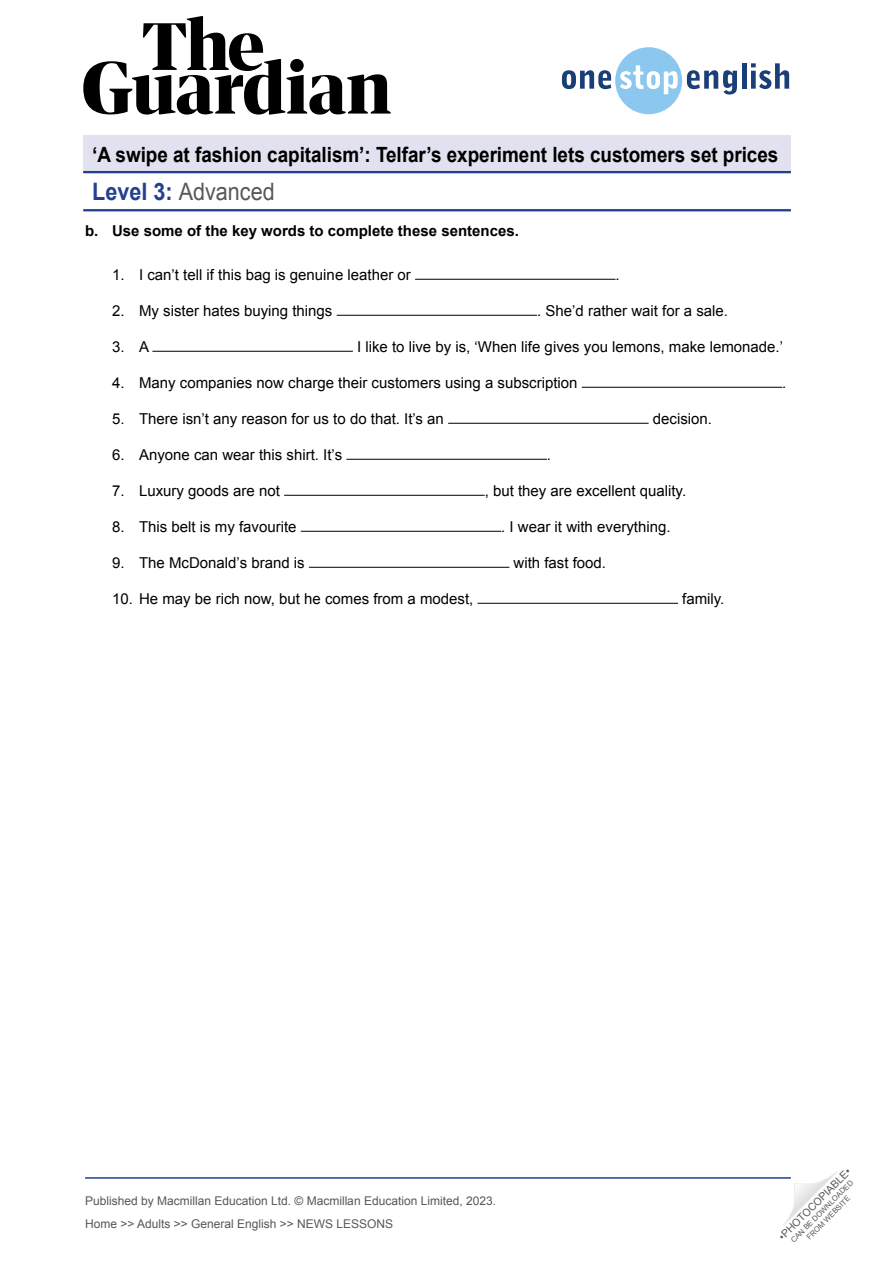
<style>
.page{position:relative;width:893px;height:1263px;background:#fff}
.page>*{position:absolute;margin:0;border:0;box-sizing:border-box;transform-origin:0 0}
.t1{font:24px "Arial";color:#58585a;scale:.9 1}
.t2{font:700 21px "Arial";color:#000;scale:.9 1}
.t3{font:15px "Arial";color:#000}
.t4{font:700 15px "Arial";color:#000}
.t5{font:12px/23px "Arial";color:#575756}
.t6{font:10.5px "Arial";color:#575756}
.t7{font:7.5px/9px "Arial";color:#575756;text-align:center}
.s1{font-weight:700;color:#23408f}
</style>
<div class="page">
<svg style="left:783px;top:1171px;width:55px;height:55px"></svg>
<svg style="left:83px;top:16px;width:308px;height:99px"></svg>
<svg style="left:562px;top:47px;width:175px;height:67px"></svg>
<hr style="left:742px;top:63px;width:4px;height:26px;background:#1a3e78">
<svg style="left:751px;top:63px;width:38px;height:26px"></svg>
<hr style="left:85px;top:1177px;width:706px;height:2px;background:#23408f">
<div style="left:83px;top:136px;width:708px;height:37px;background:#e1e1ef"></div>
<hr style="left:83px;top:171px;width:708px;height:2px;background:#23408f">
<hr style="left:83px;top:209px;width:708px;height:2px;background:#23408f">
<hr style="left:415px;top:279px;width:201px;height:1px;background:#000">
<hr style="left:337px;top:315px;width:200px;height:1px;background:#000">
<hr style="left:152px;top:351px;width:201px;height:1px;background:#000">
<hr style="left:582px;top:387px;width:200px;height:1px;background:#000">
<hr style="left:448px;top:423px;width:201px;height:1px;background:#000">
<hr style="left:346px;top:459px;width:201px;height:1px;background:#000">
<hr style="left:284px;top:495px;width:201px;height:1px;background:#000">
<hr style="left:301px;top:531px;width:200px;height:1px;background:#000">
<hr style="left:309px;top:567px;width:200px;height:1px;background:#000">
<hr style="left:478px;top:603px;width:200px;height:1px;background:#000">
<h2 class="t2" style="left:92px;top:141px;width:764px">‘A swipe at fashion capitalism’: Telfar’s experiment lets customers set prices</h2>
<h1 class="t1" style="left:92px;top:176px;width:204px"><span class="s1">Level 3:</span> Advanced</h1>
<p class="t4" style="left:85px;top:221px;width:435px">b. Use some of the key words to complete these sentences.</p>
<p class="t3" style="left:112px;top:264px;width:300px">1. I can’t tell if this bag is genuine leather or</p>
<p class="t3" style="left:616px;top:264px;width:6px">.</p>
<p class="t3" style="left:112px;top:300px;width:222px">2. My sister hates buying things</p>
<p class="t3" style="left:537px;top:300px;width:192px">. She’d rather wait for a sale.</p>
<p class="t3" style="left:112px;top:336px;width:39px">3. A</p>
<p class="t3" style="left:357px;top:336px;width:427px">I like to live by is, ‘When life gives you lemons, make lemonade.’</p>
<p class="t3" style="left:112px;top:372px;width:467px">4. Many companies now charge their customers using a subscription</p>
<p class="t3" style="left:782px;top:372px;width:6px">.</p>
<p class="t3" style="left:112px;top:408px;width:333px">5. There isn’t any reason for us to do that. It’s an</p>
<p class="t3" style="left:653px;top:408px;width:61px">decision.</p>
<p class="t3" style="left:112px;top:444px;width:232px">6. Anyone can wear this shirt. It’s</p>
<p class="t3" style="left:547px;top:444px;width:6px">.</p>
<p class="t3" style="left:112px;top:480px;width:169px">7. Luxury goods are not</p>
<p class="t3" style="left:485px;top:480px;width:203px">, but they are excellent quality.</p>
<p class="t3" style="left:112px;top:516px;width:186px">8. This belt is my favourite</p>
<p class="t3" style="left:501px;top:516px;width:171px">. I wear it with everything.</p>
<p class="t3" style="left:112px;top:552px;width:194px">9. The McDonald’s brand is</p>
<p class="t3" style="left:514px;top:552px;width:94px">with fast food.</p>
<p class="t3" style="left:112px;top:588px;width:363px">10. He may be rich now, but he comes from a modest,</p>
<p class="t3" style="left:682px;top:588px;width:44px">family.</p>
<p class="t5" style="left:85px;top:1189px;width:413px">Published by Macmillan Education Ltd. © Macmillan Education Limited, 2023.<br>Home &gt;&gt; Adults &gt;&gt; General English &gt;&gt; NEWS LESSONS</p>
<p class="t6" style="left:776px;top:1233px;width:99px;rotate:-45deg">•PHOTOCOPIABLE•</p>
<p class="t7" style="left:789px;top:1238px;width:86px;rotate:-45deg">CAN BE DOWNLOADED<br>FROM WEBSITE</p>
</div>
